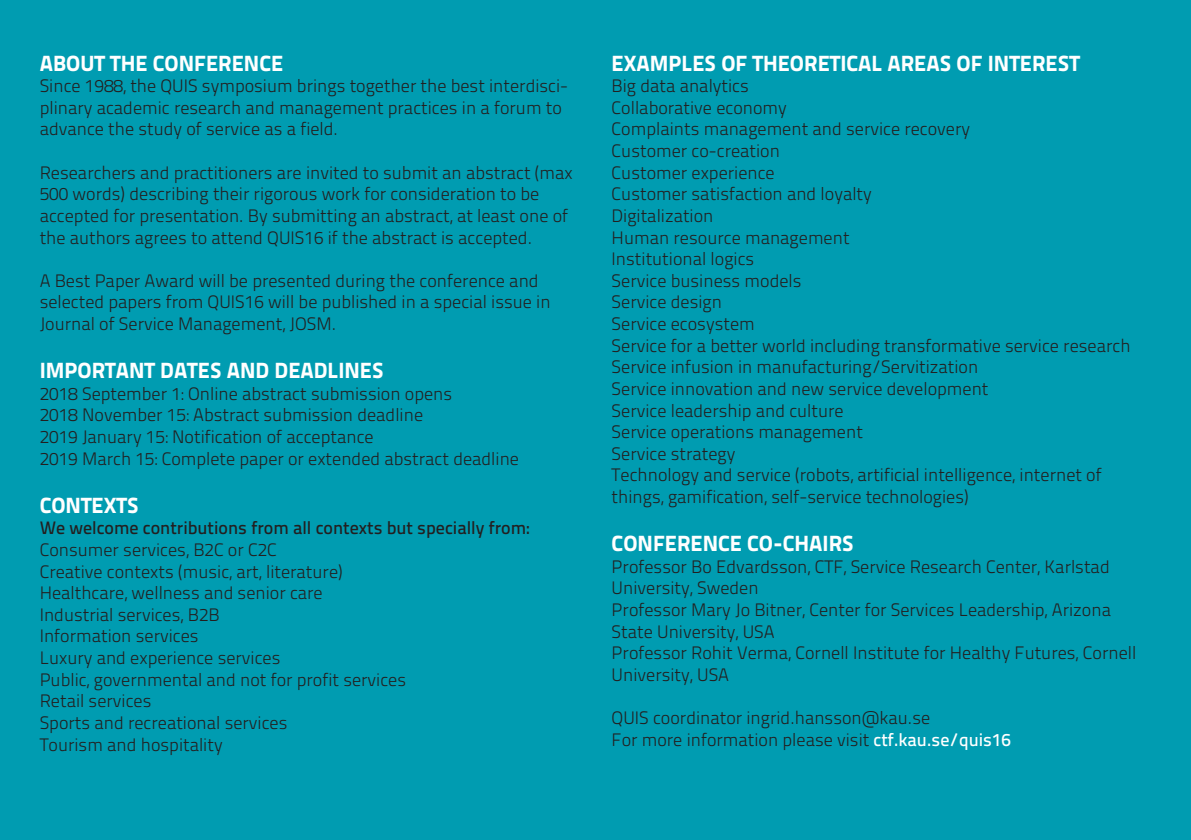
<style>
.page{position:relative;width:1191px;height:840px;background:#fff}
.page>*{position:absolute;margin:0;border:0;box-sizing:border-box;transform-origin:0 0}
.t1{font:22px "Titillium Text 14 L 999 wt";color:#fff}
.t2{font:18px/21.6px "Titillium Text 14 L 250 wt";color:#231f20}
.t3{font:18px "Titillium Text 14 L 600 wt";color:#231f20}
.s1{font-family:"Titillium Text 14 L 600 wt";color:#fff}
</style>
<div class="page">
<div style="left:0;top:0;width:1191px;height:839px;background:#009cb1"></div>
<p class="t1" style="left:40px;top:49px;width:245px">ABOUT THE CONFERENCE</p>
<p class="t2" style="left:40px;top:75px;width:530px">Since 1988, the QUIS symposium brings together the best interdisci&shy;plinary academic research and management practices in a forum to advance the study of service as a field.</p>
<p class="t2" style="left:40px;top:161px;width:535px">Researchers and practitioners are invited to submit an abstract (max 500 words) describing their rigorous work for consideration to be accepted for presentation. By submitting an abstract, at least one of the authors agrees to attend QUIS16 if the abstract is accepted.</p>
<p class="t2" style="left:40px;top:269px;width:512px">A Best Paper Award will be presented during the conference and selected papers from QUIS16 will be published in a special issue in<br>Journal of Service Management, JOSM.</p>
<p class="t1" style="left:40px;top:356px;width:345px">IMPORTANT DATES AND DEADLINES</p>
<p class="t2" style="left:40px;top:382px;width:414px">2018 September 1: Online abstract submission opens<br>2018 November 15: Abstract submission deadline<br>2019 January 15: Notification of acceptance</p>
<p class="t2" style="left:40px;top:447px;width:481px">2019 March 15: Complete paper or extended abstract deadline</p>
<p class="t1" style="left:40px;top:491px;width:101px">CONTEXTS</p>
<p class="t3" style="left:40px;top:516px;width:491px">We welcome contributions from all contexts but specially from:</p>
<p class="t2" style="left:40px;top:538px;width:239px">Consumer services, B2C or C2C</p>
<p class="t2" style="left:40px;top:560px;width:305px">Creative contexts (music, art, literature)</p>
<p class="t2" style="left:40px;top:581px;width:284px">Healthcare, wellness and senior care<br>Industrial services, B2B</p>
<p class="t2" style="left:40px;top:625px;width:160px">Information services</p>
<p class="t2" style="left:40px;top:646px;width:242px">Luxury and experience services</p>
<p class="t2" style="left:40px;top:668px;width:368px">Public, governmental and not for profit services</p>
<p class="t2" style="left:40px;top:689px;width:113px">Retail services</p>
<p class="t2" style="left:40px;top:711px;width:249px">Sports and recreational services</p>
<p class="t2" style="left:40px;top:733px;width:184px">Tourism and hospitality</p>
<p class="t1" style="left:611px;top:49px;width:470px">EXAMPLES OF THEORETICAL AREAS OF INTEREST</p>
<p class="t2" style="left:611px;top:75px;width:139px">Big data analytics</p>
<p class="t2" style="left:611px;top:97px;width:177px">Collaborative economy</p>
<p class="t2" style="left:611px;top:118px;width:360px">Complaints management and service recovery</p>
<p class="t2" style="left:611px;top:140px;width:170px">Customer co-creation</p>
<p class="t2" style="left:611px;top:161px;width:165px">Customer experience</p>
<p class="t2" style="left:611px;top:183px;width:262px">Customer satisfaction and loyalty</p>
<p class="t2" style="left:611px;top:205px;width:103px">Digitalization</p>
<p class="t2" style="left:611px;top:226px;width:239px">Human resource management</p>
<p class="t2" style="left:611px;top:248px;width:144px">Institutional logics</p>
<p class="t2" style="left:611px;top:269px;width:191px">Service business models</p>
<p class="t2" style="left:611px;top:291px;width:112px">Service design</p>
<p class="t2" style="left:611px;top:313px;width:145px">Service ecosystem</p>
<p class="t2" style="left:611px;top:334px;width:520px">Service for a better world including transformative service research</p>
<p class="t2" style="left:611px;top:356px;width:368px">Service infusion in manufacturing/Servitization</p>
<p class="t2" style="left:611px;top:377px;width:378px">Service innovation and new service development</p>
<p class="t2" style="left:611px;top:399px;width:233px">Service leadership and culture</p>
<p class="t2" style="left:611px;top:421px;width:253px">Service operations management</p>
<p class="t2" style="left:611px;top:442px;width:125px">Service strategy</p>
<p class="t2" style="left:611px;top:464px;width:491px">Technology and service (robots, artificial intelligence, internet of things, gamification, self-service technologies)</p>
<p class="t1" style="left:611px;top:529px;width:244px">CONFERENCE CO-CHAIRS</p>
<p class="t2" style="left:611px;top:555px;width:499px">Professor Bo Edvardsson, CTF, Service Research Center, Karlstad<br>University, Sweden</p>
<p class="t2" style="left:611px;top:598px;width:501px">Professor Mary Jo Bitner, Center for Services Leadership, Arizona<br>State University, USA</p>
<p class="t2" style="left:611px;top:641px;width:526px">Professor Rohit Verma, Cornell Institute for Healthy Futures, Cornell<br>University, USA</p>
<p class="t2" style="left:611px;top:706px;width:320px">QUIS coordinator ingrid.hansson@kau.se</p>
<p class="t2" style="left:611px;top:728px;width:401px">For more information please visit <span class="s1">ctf.kau.se/quis16</span></p>
</div>
